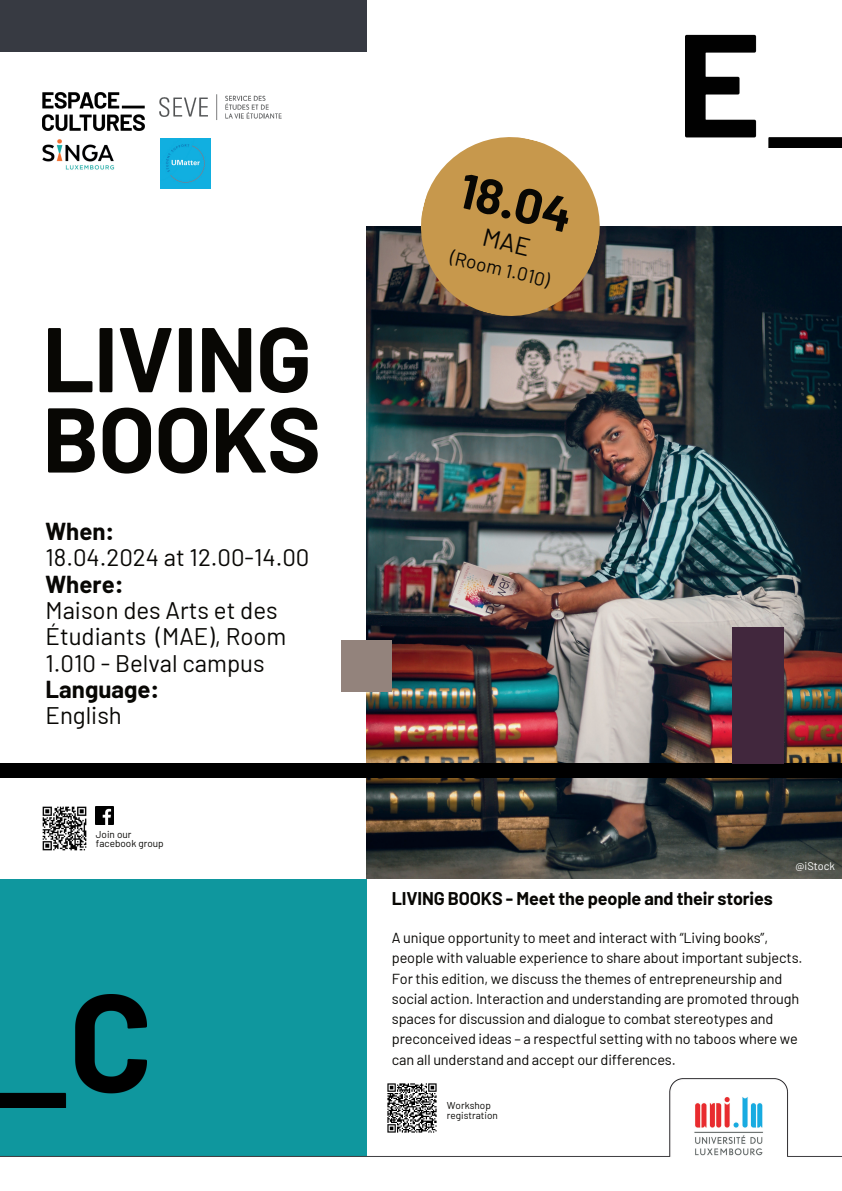
<style>
.page{position:relative;width:842px;height:1191px;background:#fff}
.page>*{position:absolute;margin:0;border:0;box-sizing:border-box;transform-origin:0 0}
.t1{font:700 91.7px/80.2px "Barlow";letter-spacing:-.01em;color:#080704}
.t2{font:700 49px "Barlow";color:#080704}
.t3{font:24px/26.2px "Barlow";color:#080704}
.t4{font:700 24px "Barlow";color:#080704}
.t5{font:19px "Barlow";color:#080704}
.t6{font:700 18px "Barlow";letter-spacing:-.01em;color:#080704}
.t7{font:14.5px/20.2px "Barlow";letter-spacing:-.01em;color:#080704}
.t8{font:11px "Barlow";color:#fff}
.t9{font:10px/9.8px "Barlow";color:#080704}
</style>
<div class="page">
<div style="left:0;top:0;width:366px;height:51px;background:#373a42"></div>
<div style="left:0;top:878px;width:366px;height:312px;background:#0f979e"></div>
<img style="left:685px;top:35px;width:157px;height:112px">
<img style="left:75px;top:994px;width:71px;height:84px">
<img style="left:366px;top:226px;width:476px;height:652px">
<div style="left:0;top:763px;width:842px;height:14px;background:#000"></div>
<div style="left:341px;top:640px;width:51px;height:51px;background:#93837c"></div>
<div style="left:732px;top:627px;width:51px;height:136px;background:#41273d"></div>
<img style="left:0;top:1078px;width:842px;height:112px">
<img style="left:42px;top:806px;width:45px;height:45px">
<img style="left:96px;top:806px;width:17px;height:18px">
<img style="left:42px;top:92px;width:102px;height:38px">
<img style="left:159px;top:94px;width:123px;height:26px">
<img style="left:42px;top:139px;width:73px;height:31px">
<img style="left:161px;top:139px;width:49px;height:49px">
<img style="left:382px;top:1078px;width:59px;height:59px">
<svg style="left:412px;top:137px;width:197px;height:188px;background:#b49360"></svg>
<h1 class="t1" style="left:42px;top:318px;width:280px">LIVING<br>BOOKS</h1>
<h3 class="t4" style="left:46px;top:516px;width:70px">When:</h3>
<h3 class="t3" style="left:46px;top:543px;width:265px">18.04.2024 at 12.00-14.00</h3>
<h3 class="t4" style="left:46px;top:569px;width:79px">Where:</h3>
<h3 class="t3" style="left:46px;top:595px;width:242px">Maison des Arts et des<br>Étudiants (MAE), Room<br>1.010 - Belval campus</h3>
<h3 class="t4" style="left:46px;top:674px;width:115px">Language:</h3>
<h3 class="t3" style="left:46px;top:700px;width:78px">English</h3>
<p class="t9" style="left:96px;top:828px;width:69px">Join our facebook group</p>
<h2 class="t2" style="left:468px;top:159px;width:115px;rotate:14deg">18.04</h2>
<h3 class="t5" style="left:454px;top:243px;width:103px;rotate:14deg">(Room 1.010)</h3>
<p class="t6" style="left:392px;top:887px;width:382px">LIVING BOOKS - Meet the people and their stories</p>
<p class="t8" style="left:795px;top:857px;width:41px">@iStock</p>
<p class="t7" style="left:392px;top:926px;width:412px">A unique opportunity to meet and interact with “Living books”, people with valuable experience to share about important subjects.<br>For this edition, we discuss the themes of entrepreneurship and social action. Interaction and understanding are promoted through spaces for discussion and dialogue to combat stereotypes and preconceived ideas – a respectful setting with no taboos where we can all understand and accept our differences.</p>
<p class="t9" style="left:447px;top:1099px;width:53px">Workshop registration</p>
</div>
